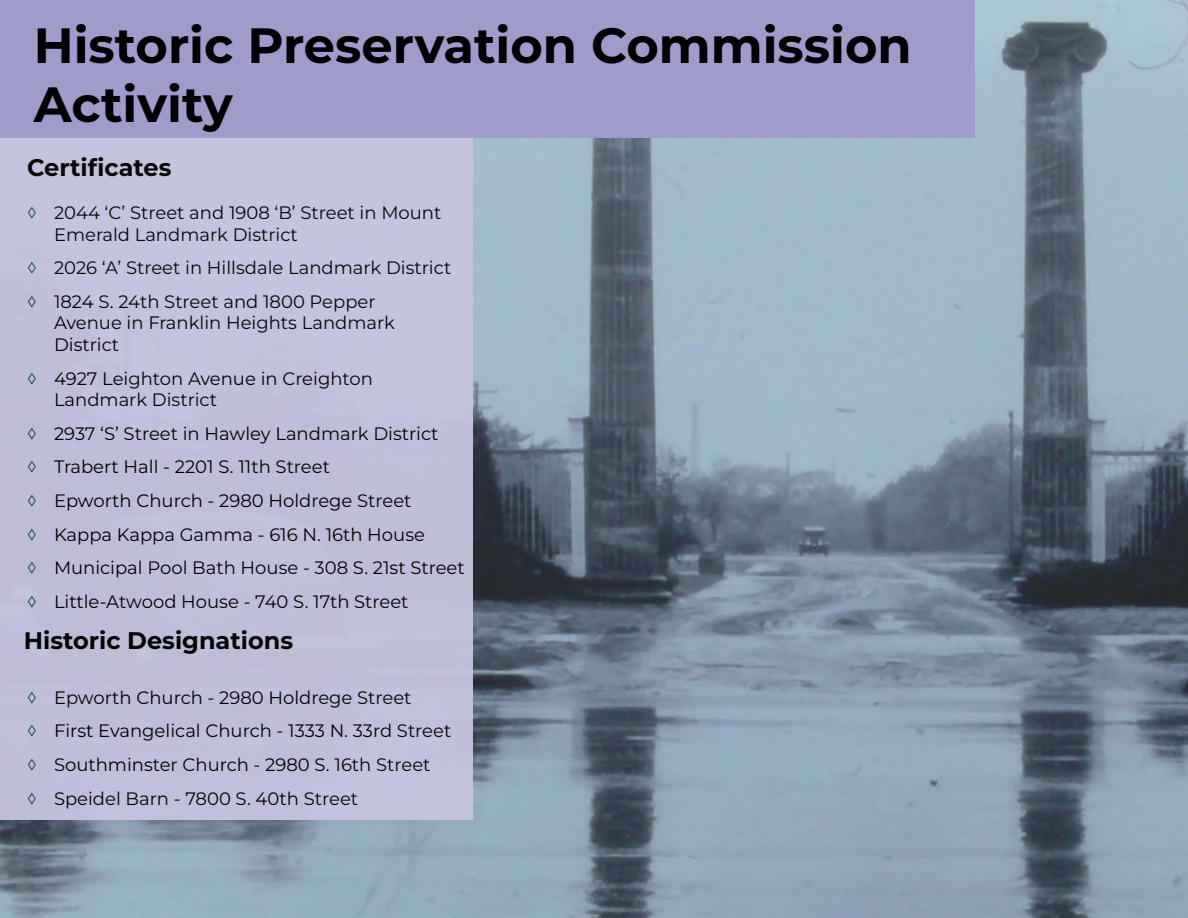
<style>
.page{position:relative;width:1188px;height:918px;background:#fff}
.page>*{position:absolute;margin:0;border:0;box-sizing:border-box;transform-origin:0 0}
.t1{font:700 49.5px/59.4px "Montserrat";color:#000}
.t2{font:700 24px "Montserrat";color:#000}
.t3{font:18px/33.6px "Montserrat";color:#000}
.s1{font-size:19.2px;color:#053f61}
</style>
<div class="page">
<img style="left:0;top:0;width:1188px;height:918px">
<hr style="left:1187px;top:137px;width:1px;height:781px;background:#fceba4">
<div style="left:0;top:137px;width:472px;height:683px;background:#c7c5e0"></div>
<div style="left:0;top:0;width:974px;height:137px;background:#a09cc9"></div>
<h1 class="t1" style="left:34px;top:13px;width:879px">Historic Preservation Commission<br>Activity</h1>
<h2 class="t2" style="left:27px;top:150px;width:146px">Certificates</h2>
<p class="t3" style="left:54px;top:201px;width:389px;line-height:21.6px;text-indent:-27px"><span class="s1">◊</span> 2044 ‘C’ Street and 1908 ‘B’ Street in Mount<br>Emerald Landmark District</p>
<p class="t3" style="left:27px;top:250px;width:426px"><span class="s1">◊</span> 2026 ‘A’ Street in Hillsdale Landmark District <span class="s1">◊</span> 1824 S. 24th Street and 1800 Pepper</p>
<p class="t3" style="left:54px;top:312px;width:342px;line-height:21.6px">Avenue in Franklin Heights Landmark<br>District</p>
<p class="t3" style="left:54px;top:367px;width:320px;line-height:21.6px;text-indent:-27px"><span class="s1">◊</span> 4927 Leighton Avenue in Creighton<br>Landmark District</p>
<p class="t3" style="left:27px;top:416px;width:439px"><span class="s1">◊</span> 2937 ‘S’ Street in Hawley Landmark District<br><span class="s1">◊</span> Trabert Hall - 2201 S. 11th Street<br><span class="s1">◊</span> Epworth Church - 2980 Holdrege Street<br><span class="s1">◊</span> Kappa Kappa Gamma - 616 N. 16th House<br><span class="s1">◊</span> Municipal Pool Bath House - 308 S. 21st Street <span class="s1">◊</span> Little-Atwood House - 740 S. 17th Street</p>
<h2 class="t2" style="left:24px;top:623px;width:271px">Historic Designations</h2>
<p class="t3" style="left:27px;top:680px;width:426px"><span class="s1">◊</span> Epworth Church - 2980 Holdrege Street<br><span class="s1">◊</span> First Evangelical Church - 1333 N. 33rd Street <span class="s1">◊</span> Southminster Church - 2980 S. 16th Street<br><span class="s1">◊</span> Speidel Barn - 7800 S. 40th Street</p>
</div>
